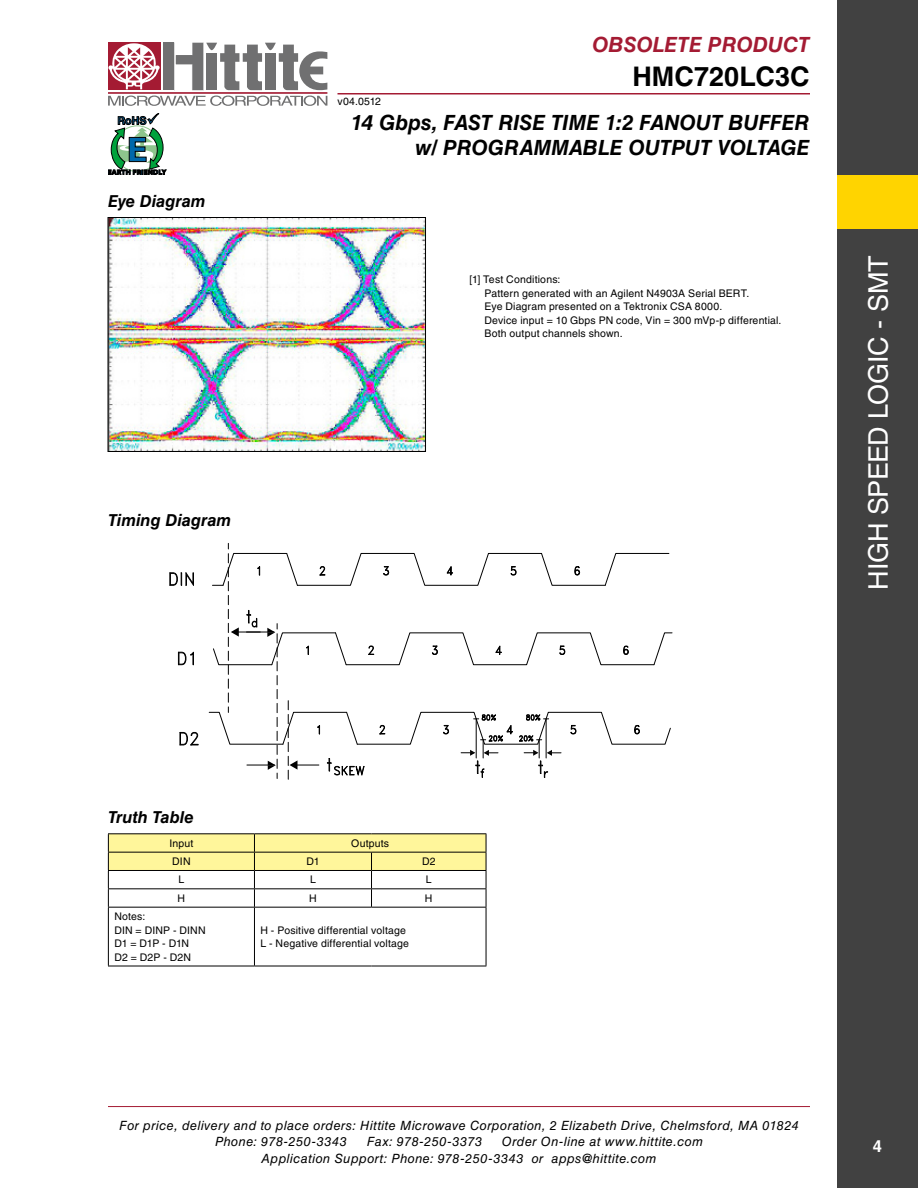
<style>
.page{position:relative;width:918px;height:1188px;background:#fff}
.page>*{position:absolute;margin:0;border:0;box-sizing:border-box;transform-origin:0 0}
.t1{font:27px "Helvetica LT Std";letter-spacing:-.01em;color:#fff}
.t2{font:700 27px "Helvetica LT Std";letter-spacing:.005em;color:#000}
.t3{font:italic 700 21px/25.2px "Helvetica LT Std";color:#000;text-align:right}
.t4{font:italic 700 21px "Helvetica LT Std";color:#a41b33}
.t5{font:italic 700 16.5px "Helvetica LT Std";color:#000}
.t6{font:700 16.5px "Helvetica LT Std";color:#fff}
.t7{font:italic 12.75px/16.5px "Helvetica LT Std";letter-spacing:.035em;color:#000}
.t8{font:10.5px/13.5px "Helvetica LT Std";letter-spacing:.015em;color:#000}
</style>
<div class="page">
<hr style="left:108px;top:1106px;width:702px;height:1px;background:#a41b33">
<div style="left:163px;top:43px;width:11px;height:47px;background:#707071"></div>
<div style="left:108px;top:43px;width:52px;height:47px;background:#a41b33"></div>
<hr style="left:108px;top:92px;width:219px;height:2px;background:#a41b33">
<svg style="left:176px;top:43px;width:151px;height:47px"></svg>
<svg style="left:108px;top:96px;width:219px;height:10px"></svg>
<svg style="left:108px;top:43px;width:52px;height:46px"></svg>
<hr style="left:338px;top:93px;width:472px;height:1px;background:#a41b33">
<svg style="left:108px;top:113px;width:58px;height:62px"></svg>
<div style="left:837px;top:0;width:81px;height:1188px;background:#414141"></div>
<div style="left:837px;top:175px;width:81px;height:54px;background:#ffd400"></div>
<hr style="left:108px;top:833px;width:146px;height:1px;background:#000">
<hr style="left:254px;top:833px;width:118px;height:1px;background:#000">
<hr style="left:372px;top:833px;width:114px;height:1px;background:#000">
<svg style="left:108px;top:834px;width:379px;height:73px"></svg>
<hr style="left:486px;top:908px;width:1px;height:58px;background:#000">
<hr style="left:108px;top:907px;width:146px;height:1px;background:#000">
<hr style="left:108px;top:908px;width:1px;height:58px;background:#000">
<hr style="left:254px;top:907px;width:118px;height:1px;background:#000">
<hr style="left:254px;top:908px;width:1px;height:58px;background:#000">
<hr style="left:372px;top:907px;width:114px;height:1px;background:#000">
<hr style="left:108px;top:966px;width:146px;height:1px;background:#000">
<hr style="left:254px;top:966px;width:118px;height:1px;background:#000">
<hr style="left:372px;top:966px;width:114px;height:1px;background:#000">
<img style="left:110px;top:219px;width:314px;height:231px">
<div style="left:108px;top:217px;width:318px;height:235px;border:1px solid #000"></div>
<svg style="left:178px;top:651px;width:16px;height:14px"></svg>
<svg style="left:170px;top:572px;width:24px;height:14px"></svg>
<svg style="left:179px;top:732px;width:20px;height:14px"></svg>
<svg style="left:208px;top:543px;width:464px;height:236px"></svg>
<h3 class="t5" style="left:108px;top:191px;width:99px">Eye Diagram</h3>
<h3 class="t5" style="left:108px;top:510px;width:125px">Timing Diagram</h3>
<h2 class="t4" style="left:592px;top:32px;width:219px">OBSOLETE PRODUCT</h2>
<h1 class="t2" style="left:632px;top:60px;width:179px">HMC720LC3C</h1>
<p class="t8" style="left:338px;top:94px;width:45px">v04.0512</p>
<h2 class="t3" style="left:351px;top:109px;width:460px">14 Gbps, FAST RISE TIME 1:2 FANOUT BUFFER w/ PROGRAMMABLE OUTPUT VOLTAGE</h2>
<p class="t8" style="left:485px;top:273px;width:299px;text-indent:-15px">[1] Test Conditions:<br>Pattern generated with an Agilent N4903A Serial BERT.<br>Eye Diagram presented on a Tektronix CSA 8000.<br>Device input = 10 Gbps PN code, Vin = 300 mVp-p differential.<br>Both output channels shown.</p>
<h1 class="t1" style="left:863px;top:590px;width:336px;rotate:-90deg">HIGH SPEED LOGIC - SMT</h1>
<h3 class="t5" style="left:108px;top:807px;width:87px">Truth Table</h3>
<p class="t8" style="left:169px;top:836px;width:26px">Input</p>
<p class="t8" style="left:351px;top:836px;width:39px">Outputs</p>
<p class="t8" style="left:172px;top:855px;width:20px">DIN</p>
<p class="t8" style="left:306px;top:855px;width:15px">D1</p>
<p class="t8" style="left:422px;top:855px;width:15px">D2</p>
<p class="t8" style="left:179px;top:873px;width:7px">L</p>
<p class="t8" style="left:310px;top:873px;width:7px">L</p>
<p class="t8" style="left:426px;top:873px;width:7px">L</p>
<p class="t8" style="left:178px;top:891px;width:9px">H</p>
<p class="t8" style="left:309px;top:891px;width:9px">H</p>
<p class="t8" style="left:425px;top:891px;width:9px">H</p>
<p class="t8" style="left:114px;top:910px;width:93px">Notes:<br>DIN = DINP - DINN<br>D1 = D1P - D1N<br>D2 = D2P - D2N</p>
<p class="t8" style="left:260px;top:923px;width:150px">H - Positive differential voltage<br>L - Negative differential voltage</p>
<p class="t7" style="left:215px;top:1117px;width:585px;text-indent:-96px">For price, delivery and to place orders: Hittite Microwave Corporation, 2 Elizabeth Drive, Chelmsford, MA 01824<br>Phone: 978-250-3343</p>
<p class="t7" style="left:262px;top:1133px;width:443px;text-indent:240px">Order On-line at www.hittite.com<br>Application Support: Phone: 978-250-3343 or apps@hittite.com</p>
<p class="t7" style="left:367px;top:1133px;width:117px">Fax: 978-250-3373</p>
<h3 class="t6" style="left:873px;top:1136px;width:11px">4</h3>
</div>
